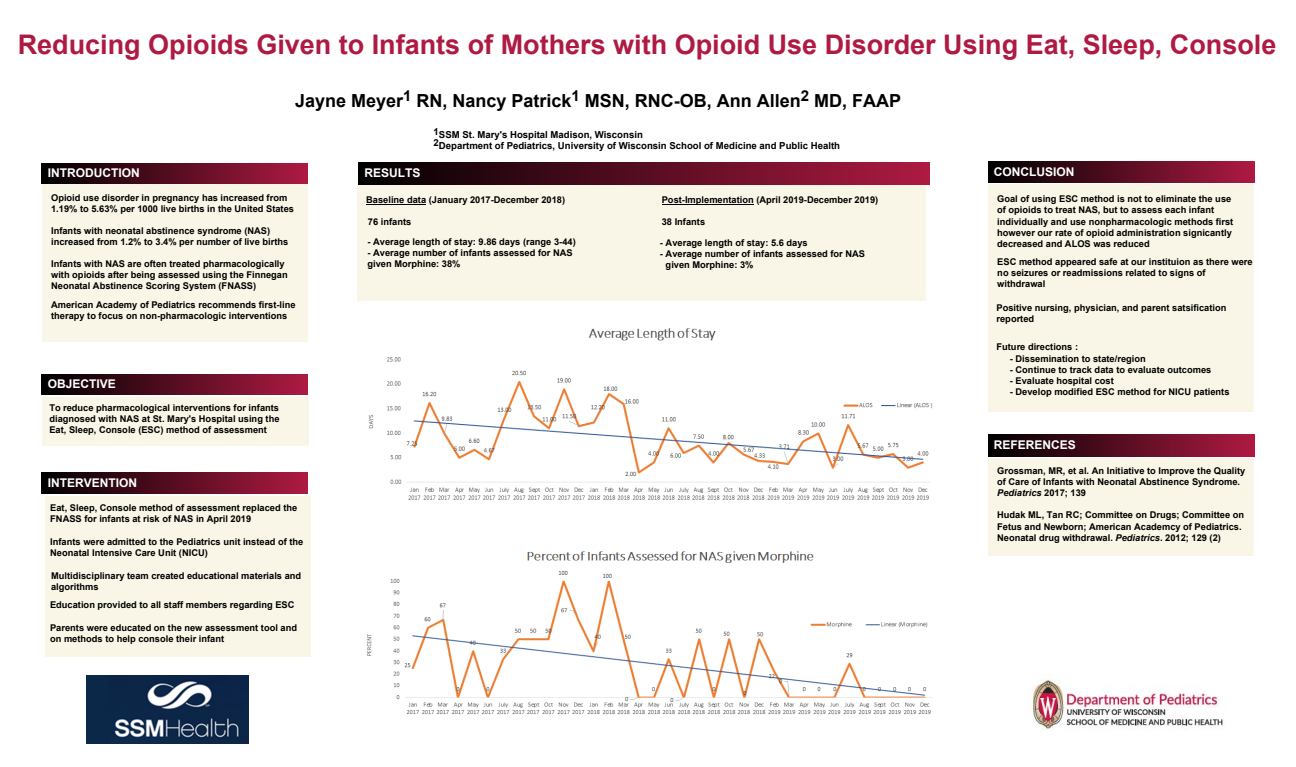
<style>
.page{position:relative;width:1296px;height:767px;background:#fff}
.page>*{position:absolute;margin:0;border:0;box-sizing:border-box;transform-origin:0 0}
.t1{font:700 27px "Arial";color:#af1a43}
.t2{font:700 18px "Arial";color:#000}
.t3{font:700 12px "Arial";color:#fff}
.t4{font:700 9.6px/11.5px "Arial";color:#000}
.t5{font:700 9.3px/11.2px "Arial";color:#000}
.s1{font-style:italic}
</style>
<div class="page">
<div style="left:42px;top:184px;width:266px;height:158px;background:#f9f6e7"></div>
<div style="left:42px;top:164px;width:266px;height:19px;background:linear-gradient(to right,#000,#ad1a42)"></div>
<div style="left:42px;top:397px;width:266px;height:49px;background:#f9f6e7"></div>
<div style="left:42px;top:375px;width:266px;height:19px;background:linear-gradient(to right,#000,#ad1a42)"></div>
<div style="left:357px;top:182px;width:569px;height:118px;background:#f9f6e7"></div>
<hr style="left:366px;top:204px;width:60px;height:1px;background:#000">
<div style="left:359px;top:163px;width:570px;height:22px;background:linear-gradient(to right,#000,#ad1a42)"></div>
<div style="left:42px;top:472px;width:266px;height:21px;background:linear-gradient(to right,#000,#ad1a42)"></div>
<div style="left:988px;top:458px;width:266px;height:97px;background:#f9f6e7"></div>
<div style="left:988px;top:184px;width:266px;height:227px;background:#f9f6e7"></div>
<div style="left:988px;top:434px;width:266px;height:22px;background:linear-gradient(to right,#000,#ad1a42)"></div>
<div style="left:988px;top:162px;width:266px;height:21px;background:linear-gradient(to right,#000,#ad1a42)"></div>
<hr style="left:662px;top:204px;width:92px;height:1px;background:#000">
<img style="left:87px;top:676px;width:162px;height:67px">
<img style="left:1032px;top:679px;width:191px;height:51px">
<div style="left:45px;top:496px;width:266px;height:161px;background:#f9f6e7"></div>
<img style="left:368px;top:328px;width:565px;height:172px">
<img style="left:366px;top:551px;width:566px;height:164px">
<h1 class="t1" style="left:18px;top:26px;width:1260px">Reducing Opioids Given to Infants of Mothers with Opioid Use Disorder Using Eat, Sleep, Console</h1>
<h2 class="t2" style="left:295px;top:89px;width:608px">Jayne Meyer<sup>1</sup> RN, Nancy Patrick<sup>1</sup> MSN, RNC-OB, Ann Allen<sup>2</sup> MD, FAAP</h2>
<p class="t4" style="left:434px;top:129px;width:408px">1SSM St. Mary's Hospital Madison, Wisconsin<br>2Department of Pediatrics, University of Wisconsin School of Medicine and Public Health</p>
<p class="t3" style="left:48px;top:165px;width:93px">INTRODUCTION</p>
<p class="t5" style="left:51px;top:192px;width:244px">Opioid use disorder in pregnancy has increased from<br>1.19% to 5.63% per 1000 live births in the United States</p>
<p class="t5" style="left:51px;top:225px;width:239px">Infants with neonatal abstinence syndrome (NAS) increased from 1.2% to 3.4% per number of live births</p>
<p class="t3" style="left:994px;top:163px;width:82px">CONCLUSION</p>
<p class="t3" style="left:365px;top:165px;width:58px">RESULTS</p>
<p class="t5" style="left:997px;top:194px;width:238px">Goal of using ESC method is not to eliminate the use of opioids to treat NAS, but to assess each infant individually and use nonpharmacologic methods first however our rate of opioid administration signicantly decreased and ALOS was reduced</p>
<p class="t5" style="left:366px;top:194px;width:201px">Baseline data (January 2017-December 2018)</p>
<p class="t5" style="left:662px;top:194px;width:218px">Post-Implementation (April 2019-December 2019)</p>
<p class="t5" style="left:368px;top:216px;width:45px">76 infants</p>
<p class="t5" style="left:662px;top:216px;width:45px">38 Infants</p>
<p class="t5" style="left:368px;top:236px;width:210px">- Average length of stay: 9.86 days (range 3-44)</p>
<p class="t5" style="left:368px;top:247px;width:207px">- Average number of infants assessed for NAS</p>
<p class="t5" style="left:660px;top:237px;width:149px">- Average length of stay: 5.6 days</p>
<p class="t5" style="left:666px;top:249px;width:201px;text-indent:-6px">- Average number of infants assessed for NAS given Morphine: 3%</p>
<p class="t5" style="left:997px;top:257px;width:257px">ESC method appeared safe at our instituion as there were no seizures or readmissions related to signs of withdrawal</p>
<p class="t5" style="left:51px;top:258px;width:235px">Infants with NAS are often treated pharmacologically</p>
<p class="t5" style="left:368px;top:258px;width:95px">given Morphine: 38%</p>
<p class="t5" style="left:51px;top:269px;width:238px">with opioids after being assessed using the Finnegan<br>Neonatal Abstinence Scoring System (FNASS)</p>
<p class="t5" style="left:51px;top:299px;width:246px">American Academy of Pediatrics recommends first-line therapy to focus on non-pharmacologic interventions</p>
<p class="t3" style="left:48px;top:376px;width:70px">OBJECTIVE</p>
<p class="t5" style="left:49px;top:402px;width:232px;text-align:justify">To reduce pharmacological interventions for infants diagnosed with NAS at St. Mary's Hospital using the Eat, Sleep, Console (ESC) method of assessment</p>
<p class="t5" style="left:997px;top:302px;width:231px">Positive nursing, physician, and parent satsification reported</p>
<p class="t5" style="left:997px;top:342px;width:83px">Future directions :</p>
<p class="t5" style="left:1010px;top:353px;width:137px">- Dissemination to state/region</p>
<p class="t5" style="left:1010px;top:364px;width:203px">- Continue to track data to evaluate outcomes</p>
<p class="t5" style="left:1010px;top:375px;width:105px">- Evaluate hospital cost</p>
<p class="t5" style="left:1010px;top:386px;width:221px">- Develop modified ESC method for NICU patients</p>
<p class="t3" style="left:994px;top:437px;width:84px">REFERENCES</p>
<p class="t3" style="left:48px;top:474px;width:91px">INTERVENTION</p>
<p class="t5" style="left:997px;top:465px;width:250px">Grossman, MR, et al. An Initiative to Improve the Quality of Care of Infants with Neonatal Abstinence Syndrome.<br><span class="s1">Pediatrics</span> 2017; 139</p>
<p class="t5" style="left:997px;top:510px;width:248px">Hudak ML, Tan RC; Committee on Drugs; Committee on<br>Fetus and Newborn; American Academcy of Pediatrics.<br>Neonatal drug withdrawal. <span class="s1">Pediatrics</span>. 2012; 129 (2)</p>
<p class="t5" style="left:50px;top:503px;width:249px">Eat, Sleep, Console method of assessment replaced the<br>FNASS for infants at risk of NAS in April 2019</p>
<p class="t5" style="left:50px;top:536px;width:255px">Infants were admitted to the Pediatrics unit instead of the<br>Neonatal Intensive Care Unit (NICU)</p>
<p class="t5" style="left:51px;top:570px;width:252px">Multidisciplinary team created educational materials and algorithms</p>
<p class="t5" style="left:50px;top:622px;width:249px">Parents were educated on the new assessment tool and on methods to help console their infant</p>
<p class="t5" style="left:50px;top:599px;width:246px">Education provided to all staff members regarding ESC</p>
</div>
